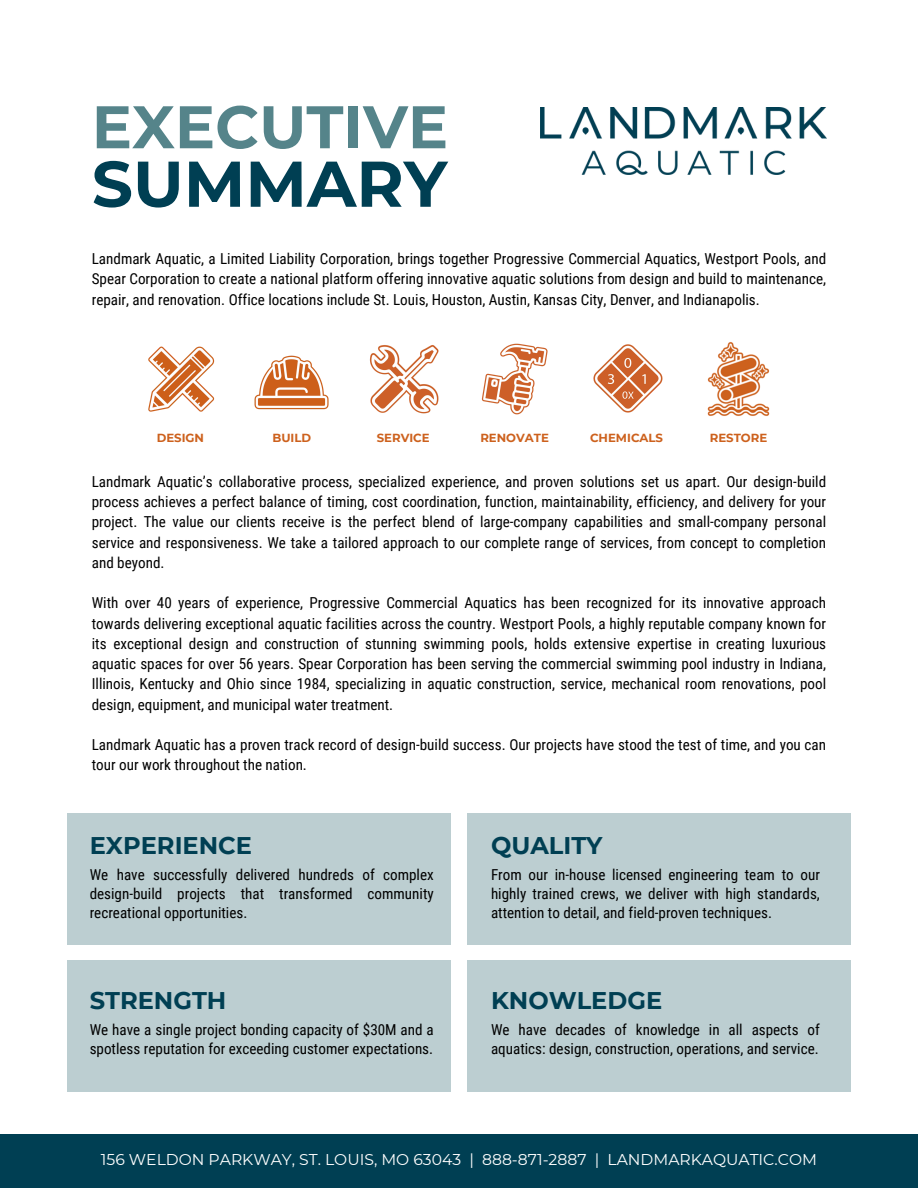
<style>
.page{position:relative;width:918px;height:1188px;background:#fff}
.page>*{position:absolute;margin:0;border:0;box-sizing:border-box;transform-origin:0 0}
.t1{font:700 64.5px "Montserrat";color:#003f53}
.t2{font:700 60px "Montserrat";color:#55848a}
.t3{font:700 24.15px "Montserrat";color:#003f53}
.t4{font:15.6px "Montserrat";color:#fff}
.t5{font:15.15px/20.2px "Roboto Condensed";color:#000;text-align:justify}
.t6{font:700 11.7px "Montserrat";color:#cd611d}
</style>
<div class="page">
<img style="left:540px;top:107px;width:286px;height:68px">
<div style="left:67px;top:960px;width:384px;height:131px;background:#bcced1"></div>
<div style="left:67px;top:814px;width:384px;height:131px;background:#bcced1"></div>
<div style="left:467px;top:814px;width:384px;height:131px;background:#bcced1"></div>
<div style="left:467px;top:960px;width:384px;height:131px;background:#bcced1"></div>
<div style="left:0;top:1134px;width:918px;height:54px;background:#003f53"></div>
<img style="left:148px;top:346px;width:67px;height:66px">
<img style="left:254px;top:355px;width:75px;height:55px">
<img style="left:481px;top:343px;width:67px;height:72px">
<img style="left:369px;top:345px;width:70px;height:69px">
<img style="left:707px;top:342px;width:63px;height:74px">
<img style="left:593px;top:344px;width:70px;height:69px">
<h4 class="t2" style="left:92px;top:90px;width:358px">EXECUTIVE</h4>
<h4 class="t1" style="left:92px;top:144px;width:357px">SUMMARY</h4>
<p class="t5" style="left:92px;top:249px;width:736px">Landmark Aquatic, a Limited Liability Corporation, brings together Progressive Commercial Aquatics, Westport Pools, and Spear Corporation to create a national platform offering innovative aquatic solutions from design and build to maintenance, repair, and renovation. Office locations include St. Louis, Houston, Austin, Kansas City, Denver, and Indianapolis.</p>
<h2 class="t6" style="left:157px;top:431px;width:49px">DESIGN</h2>
<h4 class="t6" style="left:272px;top:431px;width:40px">BUILD</h4>
<h4 class="t6" style="left:377px;top:431px;width:54px">SERVICE</h4>
<h2 class="t6" style="left:480px;top:431px;width:70px">RENOVATE</h2>
<h2 class="t6" style="left:590px;top:431px;width:75px">CHEMICALS</h2>
<h2 class="t6" style="left:710px;top:431px;width:59px">RESTORE</h2>
<p class="t5" style="left:92px;top:472px;width:736px">Landmark Aquatic’s collaborative process, specialized experience, and proven solutions set us apart. Our design-build process achieves a perfect balance of timing, cost coordination, function, maintainability, efficiency, and delivery for your project. The value our clients receive is the perfect blend of large-company capabilities and small-company personal service and responsiveness. We take a tailored approach to our complete range of services, from concept to completion and beyond.</p>
<p class="t5" style="left:92px;top:593px;width:736px">With over 40 years of experience, Progressive Commercial Aquatics has been recognized for its innovative approach towards delivering exceptional aquatic facilities across the country. Westport Pools, a highly reputable company known for its exceptional design and construction of stunning swimming pools, holds extensive expertise in creating luxurious aquatic spaces for over 56 years. Spear Corporation has been serving the commercial swimming pool industry in Indiana, Illinois, Kentucky and Ohio since 1984, specializing in aquatic construction, service, mechanical room renovations, pool design, equipment, and municipal water treatment.</p>
<p class="t5" style="left:92px;top:735px;width:736px">Landmark Aquatic has a proven track record of design-build success. Our projects have stood the test of time, and you can tour our work throughout the nation.</p>
<h4 class="t3" style="left:90px;top:831px;width:164px">EXPERIENCE</h4>
<p class="t3" style="left:491px;top:831px;width:113px">QUALITY</p>
<h4 class="t5" style="left:90px;top:865px;width:346px;line-height:19.2px">We have successfully delivered hundreds of complex design-build projects that transformed community recreational opportunities.</h4>
<h4 class="t5" style="left:491px;top:865px;width:330px;line-height:19.2px">From our in-house licensed engineering team to our highly trained crews, we deliver with high standards, attention to detail, and field-proven techniques.</h4>
<h4 class="t3" style="left:90px;top:986px;width:138px">STRENGTH</h4>
<p class="t3" style="left:491px;top:986px;width:173px">KNOWLEDGE</p>
<p class="t5" style="left:90px;top:1020px;width:346px;line-height:19.2px">We have a single project bonding capacity of $30M and a spotless reputation for exceeding customer expectations.</p>
<p class="t5" style="left:491px;top:1020px;width:330px;line-height:19.2px">We have decades of knowledge in all aspects of aquatics: design, construction, operations, and service.</p>
<h3 class="t4" style="left:101px;top:1150px;width:718px">156 WELDON PARKWAY, ST. LOUIS, MO 63043 | 888-871-2887 | LANDMARKAQUATIC.COM</h3>
</div>
